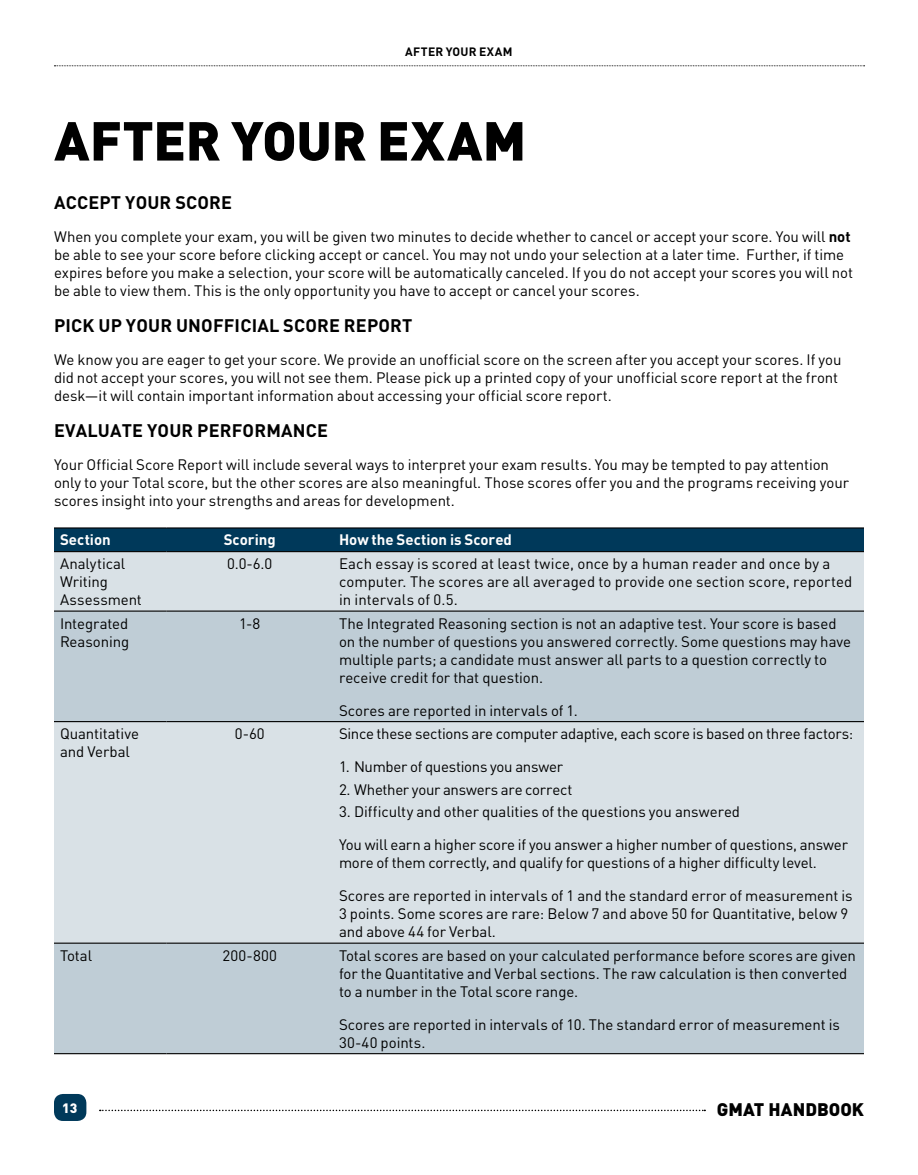
<style>
.page{position:relative;width:918px;height:1175px;background:#fff}
.page>*{position:absolute;margin:0;border:0;box-sizing:border-box;transform-origin:0 0}
.t1{font:900 54px "DINOT";letter-spacing:.005em;color:#000}
.t2{font:700 18px "DINOT";letter-spacing:.01em;color:#000}
.t3{font:900 18px "DINOT";color:#000}
.t4{font:15px/18px "DINOT";letter-spacing:-.005em;color:#000}
.t5{font:700 15px "DINOT";color:#fff}
.t6{font:900 13.5px "DINOT";color:#fff}
.t7{font:700 12px "DINOT";letter-spacing:.025em;color:#000}
.s1{font-weight:700}
</style>
<div class="page">
<svg style="left:54px;top:65px;width:811px;height:1px"></svg>
<div style="left:54px;top:1094px;width:32px;height:26px;background:#00395a;border-radius:9px"></div>
<svg style="left:100px;top:1109px;width:605px;height:2px"></svg>
<div style="left:54px;top:528px;width:810px;height:23px;background:#00395a"></div>
<div style="left:54px;top:552px;width:810px;height:58px;background:#d9e1e6"></div>
<svg style="left:54px;top:611px;width:810px;height:442px;background:#cbd6dd"></svg>
<hr style="left:54px;top:527px;width:112px;height:1px;background:#000">
<hr style="left:166px;top:527px;width:167px;height:1px;background:#000">
<hr style="left:333px;top:527px;width:531px;height:1px;background:#000">
<hr style="left:54px;top:551px;width:112px;height:1px;background:#000">
<hr style="left:166px;top:551px;width:167px;height:1px;background:#000">
<hr style="left:333px;top:551px;width:531px;height:1px;background:#000">
<hr style="left:54px;top:610px;width:112px;height:1px;background:#000">
<hr style="left:166px;top:610px;width:167px;height:1px;background:#000">
<hr style="left:333px;top:610px;width:531px;height:1px;background:#000">
<hr style="left:54px;top:721px;width:112px;height:1px;background:#000">
<hr style="left:166px;top:721px;width:167px;height:1px;background:#000">
<hr style="left:333px;top:721px;width:531px;height:1px;background:#000">
<hr style="left:54px;top:942px;width:112px;height:1px;background:#000">
<hr style="left:166px;top:942px;width:167px;height:1px;background:#000">
<hr style="left:333px;top:942px;width:531px;height:1px;background:#000">
<hr style="left:54px;top:1053px;width:112px;height:1px;background:#000">
<hr style="left:166px;top:1053px;width:167px;height:1px;background:#000">
<hr style="left:333px;top:1053px;width:531px;height:1px;background:#000">
<p class="t7" style="left:405px;top:44px;width:109px">AFTER YOUR EXAM</p>
<h1 class="t1" style="left:54px;top:105px;width:432px">AFTER YOUR EXAM</h1>
<p class="t2" style="left:54px;top:190px;width:24px">ACCEPT</p>
<p class="t2" style="left:125px;top:190px;width:23px">YOUR</p>
<p class="t2" style="left:175px;top:190px;width:23px">SCORE</p>
<p class="t4" style="left:54px;top:227px;width:801px">When you complete your exam, you will be given two minutes to decide whether to cancel or accept your score. You will <span class="s1">NOT </span>be able to see your score before clicking accept or cancel. You may not undo your selection at a later time. Further, if time expires before you make a selection, your score will be automatically canceled. If you do not accept your scores you will not be able to view them. This is the only opportunity you have to accept or cancel your scores.</p>
<p class="t2" style="left:54px;top:313px;width:95px">PICK UP YOUR</p>
<p class="t2" style="left:176px;top:313px;width:25px">UNOFF</p>
<p class="t2" style="left:235px;top:313px;width:72px">ICIAL SCORE</p>
<p class="t2" style="left:344px;top:313px;width:24px">REPORT</p>
<p class="t4" style="left:54px;top:350px;width:789px">We know you are eager to get your score. We provide an unofficial score on the screen after you accept your scores. If you did not accept your scores, you will not see them. Please pick up a printed copy of your unofficial score report at the front desk—it will contain important information about accessing your official score report.</p>
<p class="t2" style="left:54px;top:419px;width:56px">EVALUATE</p>
<p class="t2" style="left:147px;top:419px;width:23px">YOUR</p>
<p class="t2" style="left:197px;top:419px;width:25px">PERFORMANCE</p>
<p class="t4" style="left:54px;top:456px;width:797px">Your Official Score Report will include several ways to interpret your exam results. You may be tempted to pay attention only to your Total score, but the other scores are also meaningful. Those scores offer you and the programs receiving your scores insight into your strengths and areas for development.</p>
<p class="t5" style="left:60px;top:530px;width:52px">SECTION</p>
<p class="t5" style="left:224px;top:530px;width:54px">SCORING</p>
<p class="t5" style="left:339px;top:530px;width:175px">HOW THE SECTION IS SCORED</p>
<p class="t4" style="left:60px;top:554px;width:83px">Analytical<br>Writing<br>Assessment</p>
<p class="t4" style="left:227px;top:554px;width:47px">0.0-6.0</p>
<p class="t4" style="left:339px;top:554px;width:515px">Each essay is scored at least twice, once by a human reader and once by a computer. The scores are all averaged to provide one section score, reported in intervals of 0.5.</p>
<p class="t4" style="left:60px;top:614px;width:71px">Integrated<br>Reasoning</p>
<p class="t4" style="left:239px;top:614px;width:23px">1-8</p>
<p class="t4" style="left:339px;top:614px;width:514px">The Integrated Reasoning section is not an adaptive test. Your score is based on the number of questions you answered correctly. Some questions may have multiple parts; a candidate must answer all parts to a question correctly to receive credit for that question.</p>
<p class="t4" style="left:339px;top:701px;width:240px">Scores are reported in intervals of 1.</p>
<p class="t4" style="left:60px;top:724px;width:81px">Quantitative and Verbal</p>
<p class="t4" style="left:235px;top:724px;width:31px">0-60</p>
<p class="t4" style="left:339px;top:724px;width:516px">Since these sections are computer adaptive, each score is based on three factors:</p>
<p class="t4" style="left:339px;top:757px;width:226px">1. Number of questions you answer</p>
<p class="t4" style="left:339px;top:780px;width:235px">2. Whether your answers are correct</p>
<p class="t4" style="left:339px;top:802px;width:403px">3. Difficulty and other qualities of the questions you answered</p>
<p class="t4" style="left:339px;top:835px;width:511px">You will earn a higher score if you answer a higher number of questions, answer more of them correctly, and qualify for questions of a higher difficulty level.</p>
<p class="t4" style="left:339px;top:886px;width:515px">Scores are reported in intervals of 1 and the standard error of measurement is<br>3 points. Some scores are rare: Below 7 and above 50 for Quantitative, below 9 and above 44 for Verbal.</p>
<p class="t4" style="left:60px;top:946px;width:34px">Total</p>
<p class="t4" style="left:222px;top:946px;width:56px">200-800</p>
<p class="t4" style="left:339px;top:946px;width:518px">Total scores are based on your calculated performance before scores are given for the Quantitative and Verbal sections. The raw calculation is then converted to a number in the Total score range.</p>
<p class="t4" style="left:339px;top:1015px;width:502px">Scores are reported in intervals of 10. The standard error of measurement is<br>30-40 points.</p>
<p class="t6" style="left:62px;top:1098px;width:17px">13</p>
<p class="t3" style="left:717px;top:1097px;width:149px">GMAT HANDBOOK</p>
</div>
